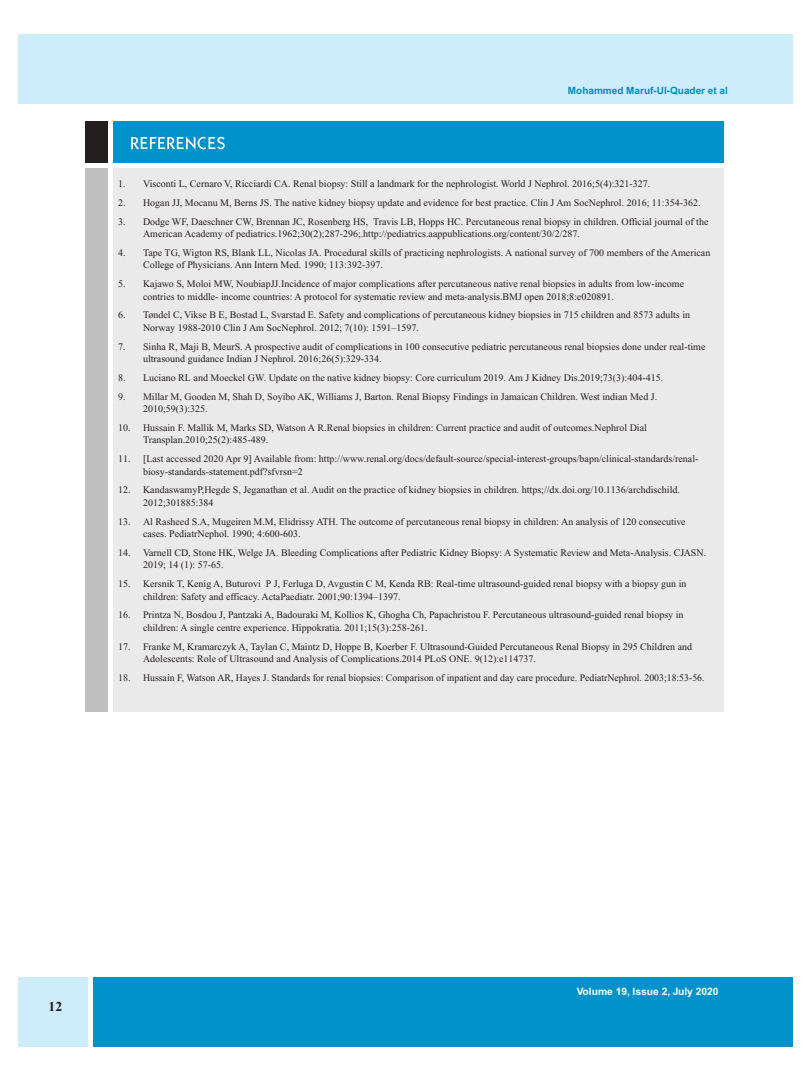
<style>
.page{position:relative;width:810px;height:1080px;background:#fff}
.page>*{position:absolute;margin:0;border:0;box-sizing:border-box;transform-origin:0 0}
.t1{font:700 13.75px "Times New Roman";color:#241f1f}
.t2{font:700 10.25px "Helvetica";color:#fff}
.t3{font:10px/12.5px "Times New Roman";color:#241f1f}
.t4{font:700 10px "Helvetica";color:#008bc0}
.s1{color:#0092c9}
</style>
<div class="page">
<div style="left:86px;top:121px;width:22px;height:42px;background:#241f1f"></div>
<div style="left:114px;top:168px;width:610px;height:543px;background:#ebeaea"></div>
<div style="left:86px;top:168px;width:22px;height:543px;background:#c0bfc1"></div>
<div style="left:114px;top:121px;width:610px;height:42px;background:#0092c9"></div>
<svg style="left:131px;top:137px;width:94px;height:12px"></svg>
<div style="left:18px;top:34px;width:774px;height:69px;background:#cdedfc"></div>
<div style="left:93px;top:978px;width:699px;height:69px;background:#0092c9"></div>
<div style="left:18px;top:978px;width:69px;height:69px;background:#cdedfc"></div>
<p class="t4" style="left:568px;top:85px;width:162px">Mohammed Maruf-Ul-Quader <span class="s1">et al</span></p>
<p class="t3" style="left:118px;top:178px;width:534px">1. Visconti L, Cernaro V, Ricciardi CA. Renal biopsy: Still a landmark for the nephrologist. World J Nephrol. 2016;5(4):321-327.</p>
<p class="t3" style="left:118px;top:196px;width:584px">2. Hogan JJ, Mocanu M, Berns JS. The native kidney biopsy update and evidence for best practice. Clin J Am SocNephrol. 2016; 11:354-362.</p>
<p class="t3" style="left:143px;top:215px;width:567px;text-indent:-25px">3. Dodge WF, Daeschner CW, Brennan JC, Rosenberg HS, Travis LB, Hopps HC. Percutaneous renal biopsy in children. Official journal of the<br>American Academy of pediatrics.1962;30(2);287-296;.http://pediatrics.aappublications.org/content/30/2/287.</p>
<p class="t3" style="left:143px;top:246px;width:569px;text-indent:-25px">4. Tape TG, Wigton RS, Blank LL, Nicolas JA. Procedural skills of practicing nephrologists. A national survey of 700 members of the American<br>College of Physicians. Ann Intern Med. 1990; 113:392-397.</p>
<p class="t3" style="left:143px;top:278px;width:543px;text-indent:-25px">5. Kajawo S, Moloi MW, NoubiapJJ.Incidence of major complications after percutaneous native renal biopsies in adults from low-income contries to middle- income countries: A protocol for systematic review and meta-analysis.BMJ open 2018;8:e020891.</p>
<p class="t3" style="left:143px;top:309px;width:549px;text-indent:-25px">6. Tøndel C, Vikse B E, Bostad L, Svarstad E. Safety and complications of percutaneous kidney biopsies in 715 children and 8573 adults in<br>Norway 1988-2010 Clin J Am SocNephrol. 2012; 7(10): 1591–1597.</p>
<p class="t3" style="left:143px;top:340px;width:564px;text-indent:-25px">7. Sinha R, Maji B, MeurS. A prospective audit of complications in 100 consecutive pediatric percutaneous renal biopsies done under real-time ultrasound guidance Indian J Nephrol. 2016;26(5):329-334.</p>
<p class="t3" style="left:118px;top:371px;width:547px">8. Luciano RL and Moeckel GW. Update on the native kidney biopsy: Core curriculum 2019. Am J Kidney Dis.2019;73(3):404-415.</p>
<p class="t3" style="left:143px;top:390px;width:516px;text-indent:-25px">9. Millar M, Gooden M, Shah D, Soyibo AK, Williams J, Barton. Renal Biopsy Findings in Jamaican Children. West indian Med J.<br>2010;59(3):325.</p>
<p class="t3" style="left:143px;top:421px;width:505px;text-indent:-25px">10. Hussain F. Mallik M, Marks SD, Watson A R.Renal biopsies in children: Current practice and audit of outcomes.Nephrol Dial<br>Transplan.2010;25(2):485-489.</p>
<p class="t3" style="left:143px;top:453px;width:557px;text-indent:-25px">11. [Last accessed 2020 Apr 9] Available from: http://www.renal.org/docs/default-source/special-interest-groups/bapn/clinical-standards/renal&shy;biosy-standards-statement.pdf?sfvrsn=2</p>
<p class="t3" style="left:143px;top:484px;width:538px;text-indent:-25px">12. KandaswamyP,Hegde S, Jeganathan et al. Audit on the practice of kidney biopsies in children. https;//dx.doi.org/10.1136/archdischild.<br>2012;301885:384</p>
<p class="t3" style="left:143px;top:515px;width:544px;text-indent:-25px">13. Al Rasheed S.A, Mugeiren M.M, Elidrissy ATH. The outcome of percutaneous renal biopsy in children: An analysis of 120 consecutive cases. PediatrNephol. 1990; 4:600-603.</p>
<p class="t3" style="left:143px;top:546px;width:565px;text-indent:-25px">14. Varnell CD, Stone HK, Welge JA. Bleeding Complications after Pediatric Kidney Biopsy: A Systematic Review and Meta-Analysis. CJASN.<br>2019; 14 (1): 57-65.</p>
<p class="t3" style="left:143px;top:578px;width:545px;text-indent:-25px">15. Kersnik T, Kenig A, Buturovi P J, Ferluga D, Avgustin C M, Kenda RB: Real-time ultrasound-guided renal biopsy with a biopsy gun in children: Safety and efficacy. ActaPaediatr. 2001;90:1394–1397.</p>
<p class="t3" style="left:143px;top:609px;width:542px;text-indent:-25px">16. Printza N, Bosdou J, Pantzaki A, Badouraki M, Kollios K, Ghogha Ch, Papachristou F. Percutaneous ultrasound-guided renal biopsy in children: A single centre experience. Hippokratia. 2011;15(3):258-261.</p>
<p class="t3" style="left:143px;top:640px;width:551px;text-indent:-25px">17. Franke M, Kramarczyk A, Taylan C, Maintz D, Hoppe B, Koerber F. Ultrasound-Guided Percutaneous Renal Biopsy in 295 Children and<br>Adolescents: Role of Ultrasound and Analysis of Complications.2014 PLoS ONE. 9(12):e114737.</p>
<p class="t3" style="left:118px;top:671px;width:588px">18. Hussain F, Watson AR, Hayes J. Standards for renal biopsies: Comparison of inpatient and day care procedure. PediatrNephrol. 2003;18:53-56.</p>
<h1 class="t1" style="left:49px;top:999px;width:15px">12</h1>
<p class="t2" style="left:577px;top:985px;width:143px">Volume 19, Issue 2, July 2020</p>
</div>
